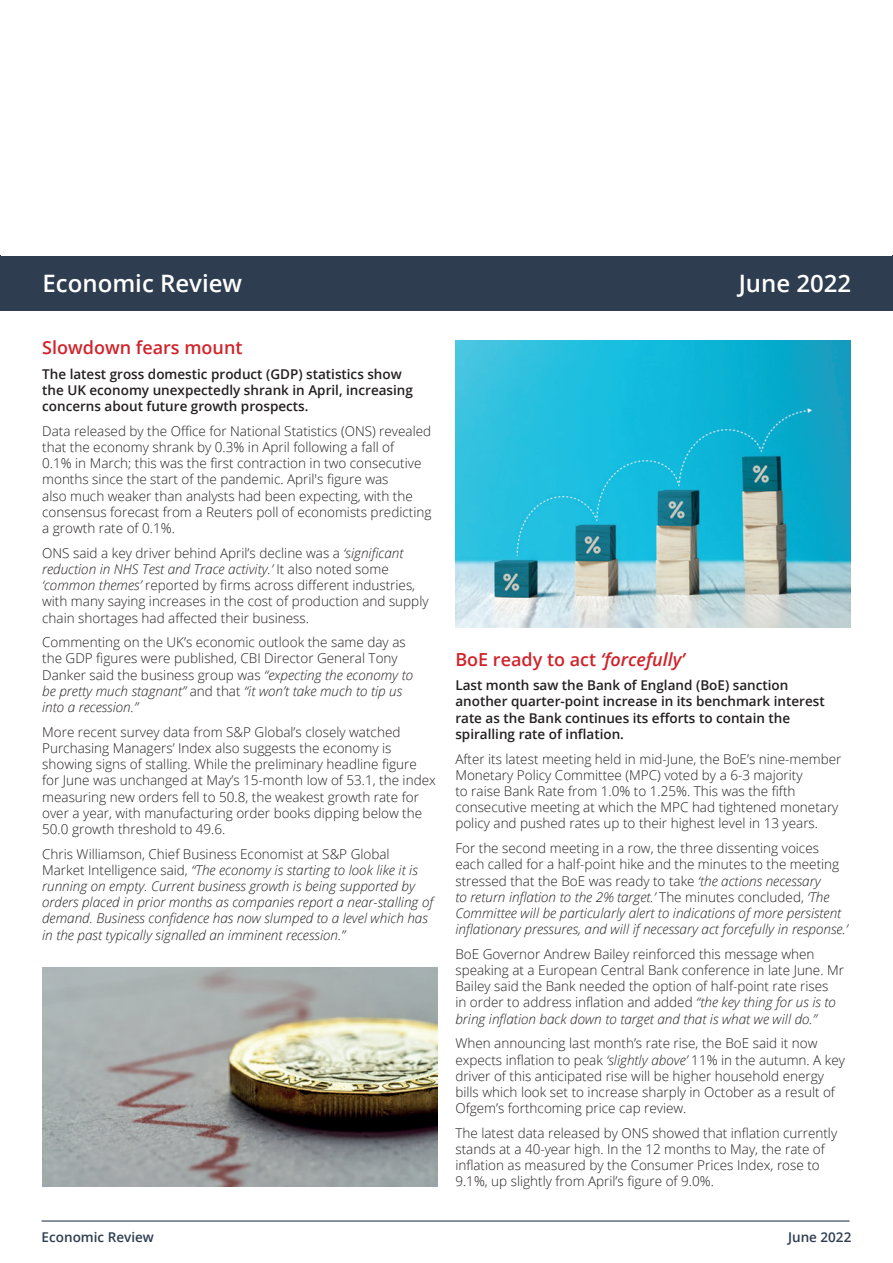
<style>
.page{position:relative;width:893px;height:1263px;background:#fff}
.page>*{position:absolute;margin:0;border:0;box-sizing:border-box;transform-origin:0 0}
.t1{font:600 24px "Open Sans";color:#fff}
.t2{font:600 18px "Open Sans";color:#d1232a}
.t3{font:300 13.5px/16.2px "Open Sans";color:#231f20}
.t4{font:italic 300 13.5px/16.2px "Open Sans";color:#231f20}
.t5{font:600 13.5px/16.2px "Open Sans";color:#231f20}
.t6{font:600 13.5px "Open Sans";color:#2e3d50}
.s1{font-style:italic}
.s2{font-style:normal}
</style>
<div class="page">
<hr style="left:42px;top:1220px;width:808px;height:1px;background:#2e3d50">
<div style="left:0;top:255px;width:893px;height:55px;background:#2e3d50"></div>
<img style="left:43px;top:968px;width:395px;height:218px">
<img style="left:455px;top:340px;width:395px;height:287px">
<h1 class="t1" style="left:43px;top:267px;width:201px">Economic Review</h1>
<h1 class="t1" style="left:739px;top:267px;width:114px">June 2022</h1>
<h2 class="t2" style="left:42px;top:335px;width:202px">Slowdown fears mount</h2>
<p class="t5" style="left:42px;top:365px;width:372px">The latest gross domestic product (GDP) statistics show the UK economy unexpectedly shrank in April, increasing concerns about future growth prospects.</p>
<p class="t3" style="left:42px;top:422px;width:391px">Data released by the Office for National Statistics (ONS) revealed that the economy shrank by 0.3% in April following a fall of<br>0.1% in March; this was the first contraction in two consecutive months since the start of the pandemic. April's figure was<br>also much weaker than analysts had been expecting, with the consensus forecast from a Reuters poll of economists predicting a growth rate of 0.1%.</p>
<p class="t3" style="left:42px;top:544px;width:388px">ONS said a key driver behind April’s decline was a <span class="s1">‘significant reduction in NHS Test and Trace activity.’</span> It also noted some <span class="s1">‘common themes’</span> reported by firms across different industries, with many saying increases in the cost of production and supply chain shortages had affected their business.</p>
<p class="t3" style="left:42px;top:634px;width:373px">Commenting on the UK’s economic outlook the same day as the GDP figures were published, CBI Director General Tony Danker said the business group was <span class="s1">“expecting the economy to be pretty much stagnant”</span> and that <span class="s1">“it won’t take much to tip us into a recession.”</span></p>
<p class="t3" style="left:42px;top:723px;width:395px">More recent survey data from S&amp;P Global’s closely watched Purchasing Managers’ Index also suggests the economy is showing signs of stalling. While the preliminary headline figure for June was unchanged at May’s 15-month low of 53.1, the index measuring new orders fell to 50.8, the weakest growth rate for over a year, with manufacturing order books dipping below the 50.0 growth threshold to 49.6.</p>
<p class="t4" style="left:42px;top:845px;width:393px"><span class="s2">Chris Williamson, Chief Business Economist at S&amp;P Global Market Intelligence said,</span> “The economy is starting to look like it is running on empty. Current business growth is being supported by orders placed in prior months as companies report a near-stalling of demand. Business confidence has now slumped to a level which has in the past typically signalled an imminent recession.”</p>
<h2 class="t2" style="left:455px;top:647px;width:231px">BoE ready to act <span class="s1">‘forcefully’</span></h2>
<p class="t5" style="left:455px;top:677px;width:371px">Last month saw the Bank of England (BoE) sanction another quarter-point increase in its benchmark interest rate as the Bank continues its efforts to contain the spiralling rate of inflation.</p>
<p class="t3" style="left:455px;top:750px;width:388px">After its latest meeting held in mid-June, the BoE’s nine-member Monetary Policy Committee (MPC) voted by a 6-3 majority<br>to raise Bank Rate from 1.0% to 1.25%. This was the fifth consecutive meeting at which the MPC had tightened monetary policy and pushed rates up to their highest level in 13 years.</p>
<p class="t4" style="left:455px;top:840px;width:394px"><span class="s2">For the second meeting in a row, the three dissenting voices each called for a half-point hike and the minutes to the meeting stressed that the BoE was ready to take</span> ‘the actions necessary<br>to return inflation to the 2% target.’ <span class="s2">The minutes concluded,</span> ‘The Committee will be particularly alert to indications of more persistent inflationary pressures, and will if necessary act forcefully in response.’</p>
<p class="t3" style="left:455px;top:945px;width:390px">BoE Governor Andrew Bailey reinforced this message when speaking at a European Central Bank conference in late June. Mr Bailey said the Bank needed the option of half-point rate rises<br>in order to address inflation and added <span class="s1">“the key thing for us is to bring inflation back down to target and that is what we will do.”</span></p>
<p class="t3" style="left:455px;top:1035px;width:391px">When announcing last month’s rate rise, the BoE said it now expects inflation to peak <span class="s1">‘slightly above’</span> 11% in the autumn. A key driver of this anticipated rise will be higher household energy bills which look set to increase sharply in October as a result of Ofgem’s forthcoming price cap review.</p>
<p class="t3" style="left:455px;top:1124px;width:383px">The latest data released by ONS showed that inflation currently stands at a 40-year high. In the 12 months to May, the rate of inflation as measured by the Consumer Prices Index, rose to 9.1%, up slightly from April’s figure of 9.0%.</p>
<p class="t6" style="left:42px;top:1227px;width:114px">Economic Review</p>
<p class="t6" style="left:788px;top:1227px;width:65px">June 2022</p>
</div>
